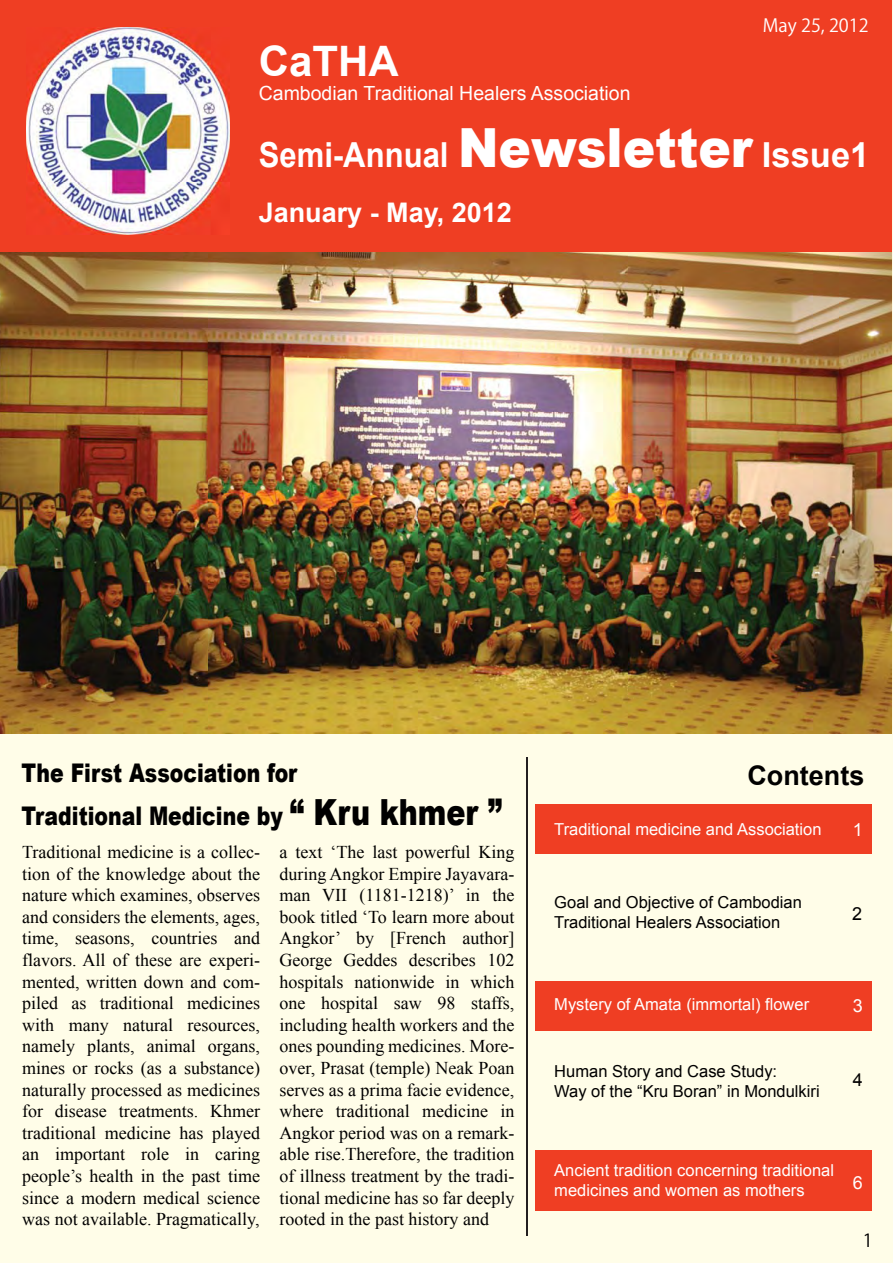
<style>
.page{position:relative;width:893px;height:1263px;background:#fff}
.page>*{position:absolute;margin:0;border:0;box-sizing:border-box;transform-origin:0 0}
.t1{font:700 42px "Arial";color:#fff}
.t2{font:700 34.5px "Arial";color:#fff;scale:.9 1}
.t3{font:700 27px "Arial";color:#fff}
.t4{font:700 27px "Arial";color:#000}
.t5{font:900 25.65px/43.2px "Arial";color:#000;scale:.79 1}
.t6{font:19.5px "Arial";color:#fff}
.t7{font:18px/21.6px "Times New Roman";color:#000;text-align:justify}
.t8{font:18px "Koz Go Pro";color:#fff}
.t9{font:18px "Arial";color:#fff}
.t10{font:18px "Arial";color:#000}
.t11{font:18px "Koz Go Pro";color:#000}
.t12{font:16.5px/19.8px "Arial";color:#fff}
.t13{font:16.5px/19.8px "Arial";color:#000}
.s1{font-weight:900;font-size:54px}
.s2{font-size:36px}
</style>
<div class="page">
<div style="left:0;top:0;width:892px;height:1263px;background:#fffde8"></div>
<div style="left:0;top:0;width:891px;height:252px;background:#ef3e23"></div>
<img style="left:26px;top:27px;width:203px;height:207px">
<hr style="left:526px;top:757px;width:2px;height:478px;background:#231f20">
<img style="left:0;top:252px;width:891px;height:481px">
<div style="left:535px;top:804px;width:337px;height:50px;background:#ef3e23"></div>
<div style="left:535px;top:981px;width:337px;height:50px;background:#ef3e23"></div>
<div style="left:535px;top:1150px;width:337px;height:61px;background:#ef3e23"></div>
<p class="t1" style="left:259px;top:33px;width:141px">CaTHA</p>
<p class="t6" style="left:259px;top:80px;width:373px">Cambodian Traditional Healers Association</p>
<p class="t8" style="left:763px;top:13px;width:107px">May 25, 2012</p>
<p class="t2" style="left:259px;top:131px;width:680px">Semi-Annual <span class="s1">Newsletter</span> Issue1</p>
<p class="t3" style="left:259px;top:195px;width:255px">January - May, 2012</p>
<p class="t5" style="left:21px;top:750px;width:610px">The First Association for<br>Traditional Medicine by <span class="s2">“ Kru khmer ”</span></p>
<p class="t7" style="left:279px;top:841px;width:236px">a text ‘The last powerful King during Angkor Empire Jayavara&shy;man VII (1181-1218)’ in the book titled ‘To learn more about Angkor’ by [French author] George Geddes describes 102 hospitals nationwide in which one hospital saw 98 staffs, including health workers and the ones pounding medicines. More&shy;over, Prasat (temple) Neak Poan serves as a prima facie evidence, where traditional medicine in Angkor period was on a remark&shy;able rise.Therefore, the tradition of illness treatment by the tradi&shy;tional medicine has so far deeply rooted in the past history and</p>
<p class="t7" style="left:22px;top:841px;width:239px">Traditional medicine is a collec&shy;tion of the knowledge about the nature which examines, observes and considers the elements, ages, time, seasons, countries and flavors. All of these are experi&shy;mented, written down and com&shy;piled as traditional medicines with many natural resources, namely plants, animal organs, mines or rocks (as a substance) naturally processed as medicines for disease treatments. Khmer traditional medicine has played an important role in caring people’s health in the past time since a modern medical science was not available. Pragmatically,</p>
<p class="t4" style="left:747px;top:757px;width:118px">Contents</p>
<p class="t12" style="left:554px;top:819px;width:269px">Traditional medicine and Association</p>
<p class="t9" style="left:853px;top:818px;width:12px">1</p>
<p class="t13" style="left:554px;top:892px;width:249px">Goal and Objective of Cambodian<br>Traditional Healers Association</p>
<p class="t10" style="left:852px;top:902px;width:12px">2</p>
<p class="t12" style="left:554px;top:995px;width:256px">Mystery of Amata (immortal) flower</p>
<p class="t9" style="left:853px;top:994px;width:12px">3</p>
<p class="t13" style="left:554px;top:1062px;width:267px">Human Story and Case Study:<br>Way of the “Kru Boran” in Mondulkiri</p>
<p class="t10" style="left:853px;top:1068px;width:12px">4</p>
<p class="t12" style="left:554px;top:1160px;width:281px">Ancient tradition concerning traditional medicines and women as mothers</p>
<p class="t9" style="left:853px;top:1171px;width:12px">6</p>
<p class="t11" style="left:863px;top:1228px;width:11px">1</p>
</div>
